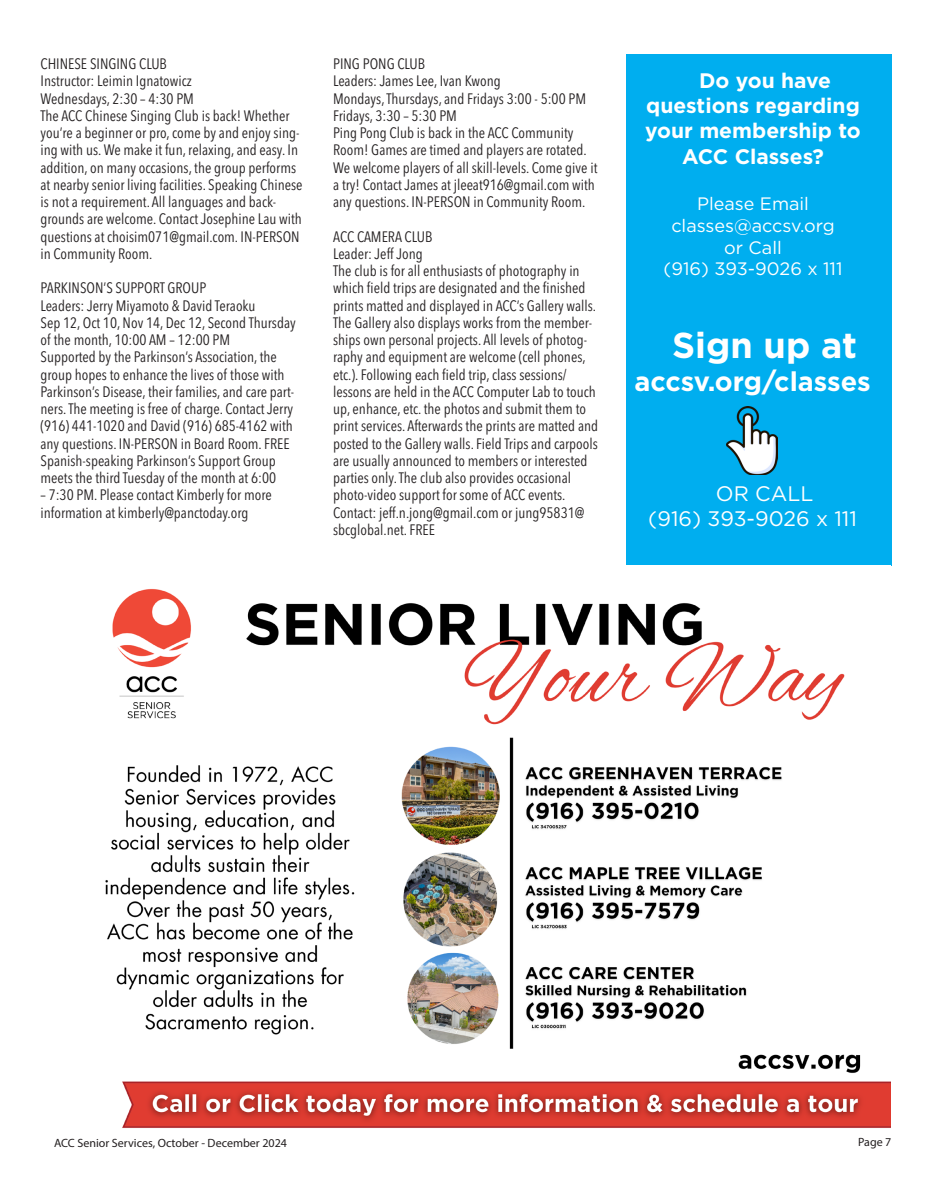
<style>
.page{position:relative;width:932px;height:1188px;background:#fff}
.page>*{position:absolute;margin:0;border:0;box-sizing:border-box;transform-origin:0 0}
.Article_Text_12_5{font:700 36px "Gotham";color:#fff}
.Article_Text_12_5-2{font:700 27px "Gotham";color:#fff}
.Article_Text_12_5-3{font:700 21px "Gotham";color:#fff}
.Article_Text_12_5-4{font:21px/25.2px "Gotham";color:#fff}
.Article_Text_12_5-5{font:18px/21.6px "Gotham";color:#fff;text-align:center}
.Class_Description{font:15px/17.2px "Avenir Next Condensed";color:#231f20}
.t1{font:12px "Myriad Pro";color:#231f20}
</style>
<div class="page">
<div style="left:626px;top:54px;width:265px;height:512px;background:#00aeef"></div>
<img style="left:726px;top:406px;width:51px;height:69px">
<img style="left:105px;top:589px;width:785px;height:539px">
<p class="Class_Description" style="left:40px;top:54px;width:128px">CHINESE SINGING CLUB</p>
<p class="Class_Description" style="left:40px;top:72px;width:153px">Instructor: Leimin Ignatowicz</p>
<p class="Class_Description" style="left:40px;top:89px;width:155px">Wednesdays, 2:30 – 4:30 PM</p>
<p class="Class_Description" style="left:40px;top:106px;width:263px">The ACC Chinese Singing Club is back! Whether you’re a beginner or pro, come by and enjoy sing&shy;ing with us. We make it fun, relaxing, and easy. In addition, on many occasions, the group performs at nearby senior living facilities. Speaking Chinese is not a requirement. All languages and back&shy;grounds are welcome. Contact Josephine Lau with questions at choisim071@gmail.com. IN-PERSON in Community Room.</p>
<p class="Class_Description" style="left:40px;top:279px;width:167px">PARKINSON’S SUPPORT GROUP</p>
<p class="Class_Description" style="left:40px;top:296px;width:216px">Leaders: Jerry Miyamoto &amp; David Teraoku</p>
<p class="Class_Description" style="left:40px;top:313px;width:257px">Sep 12, Oct 10, Nov 14, Dec 12, Second Thursday of the month, 10:00 AM – 12:00 PM</p>
<p class="Class_Description" style="left:40px;top:348px;width:255px">Supported by the Parkinson’s Association, the group hopes to enhance the lives of those with Parkinson’s Disease, their families, and care part&shy;ners. The meeting is free of charge. Contact Jerry (916) 441-1020 and David (916) 685-4162 with any questions. IN-PERSON in Board Room. FREE</p>
<p class="Class_Description" style="left:40px;top:451px;width:237px">Spanish-speaking Parkinson’s Support Group meets the third Tuesday of the month at 6:00</p>
<p class="Class_Description" style="left:40px;top:486px;width:233px">– 7:30 PM. Please contact Kimberly for more information at kimberly@panctoday.org</p>
<p class="Class_Description" style="left:333px;top:54px;width:93px">PING PONG CLUB</p>
<p class="Class_Description" style="left:333px;top:72px;width:169px">Leaders: James Lee, Ivan Kwong</p>
<p class="Class_Description" style="left:333px;top:89px;width:254px">Mondays, Thursdays, and Fridays 3:00 - 5:00 PM</p>
<p class="Class_Description" style="left:333px;top:106px;width:125px">Fridays, 3:30 – 5:30 PM</p>
<p class="Class_Description" style="left:333px;top:123px;width:266px">Ping Pong Club is back in the ACC Community Room! Games are timed and players are rotated.<br>We welcome players of all skill-levels. Come give it a try! Contact James at jleeat916@gmail.com with any questions. IN-PERSON in Community Room.</p>
<p class="Class_Description" style="left:333px;top:227px;width:101px">ACC CAMERA CLUB</p>
<p class="Class_Description" style="left:333px;top:244px;width:91px">Leader: Jeff Jong</p>
<p class="Class_Description" style="left:333px;top:261px;width:266px">The club is for all enthusiasts of photography in which field trips are designated and the finished prints matted and displayed in ACC’s Gallery walls.<br>The Gallery also displays works from the member&shy;ships own personal projects. All levels of photog&shy;raphy and equipment are welcome (cell phones, etc.). Following each field trip, class sessions/ lessons are held in the ACC Computer Lab to touch up, enhance, etc. the photos and submit them to print services. Afterwards the prints are matted and posted to the Gallery walls. Field Trips and carpools are usually announced to members or interested parties only. The club also provides occasional photo-video support for some of ACC events.<br>Contact: jeff.n.jong@gmail.com or jung95831@ sbcglobal.net. FREE</p>
<p class="Article_Text_12_5-3" style="left:699px;top:67px;width:133px">Do you have</p>
<p class="Article_Text_12_5-3" style="left:646px;top:92px;width:215px">questions regarding</p>
<p class="Article_Text_12_5-3" style="left:645px;top:117px;width:217px">your membership to</p>
<p class="Article_Text_12_5-3" style="left:682px;top:142px;width:143px">ACC Classes?</p>
<p class="Article_Text_12_5-5" style="left:663px;top:193px;width:180px">Please Email classes@accsv.org or Call<br>(916) 393-9026 x 111</p>
<p class="Article_Text_12_5" style="left:672px;top:322px;width:187px">Sign up at</p>
<p class="Article_Text_12_5-2" style="left:634px;top:363px;width:238px">accsv.org/classes</p>
<p class="Article_Text_12_5-4" style="left:648px;top:481px;width:210px;text-indent:68px">OR CALL (916) 393-9026 x 111</p>
<p class="t1" style="left:54px;top:1135px;width:234px">ACC Senior Services, October - December 2024</p>
<p class="t1" style="left:858px;top:1135px;width:35px">Page 7</p>
</div>
